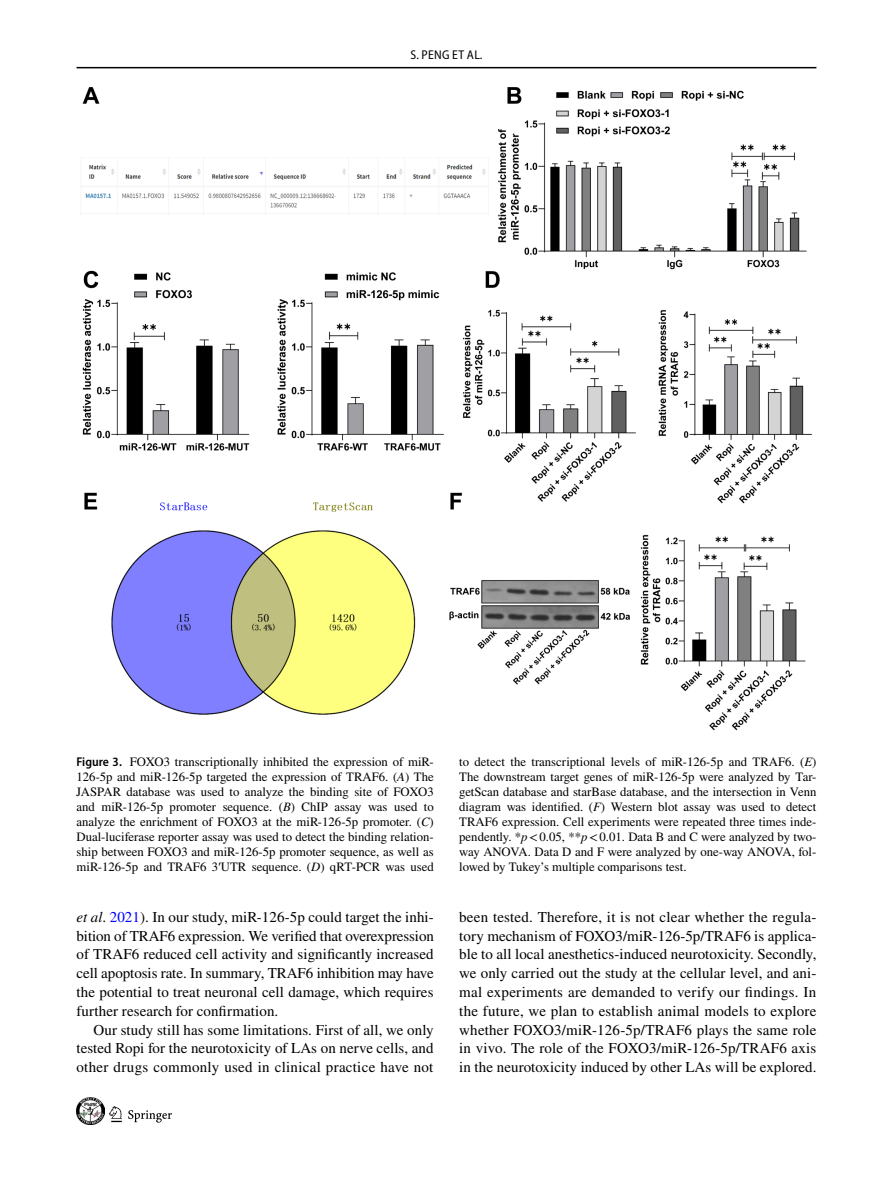
<style>
.page{position:relative;width:893px;height:1187px;background:#fff}
.page>*{position:absolute;margin:0;border:0;box-sizing:border-box;transform-origin:0 0}
.t1{font:15px/18.8px "STIX";letter-spacing:.005em;color:#000;text-align:justify}
.t2{font:12.75px/15px "STIX";color:#000;text-align:justify}
.t3{font:semi-condensed 12.75px "Myriad Pro";color:#000}
.s1{font-family:"Myriad Pro";font-weight:600;font-stretch:semi-condensed}
.s2{font-style:italic}
.s3{font-family:"Times New Roman"}
.s4{color:#00f}
</style>
<div class="page">
<hr style="left:77px;top:67px;width:739px;height:1px;background:#000">
<svg style="left:109px;top:1106px;width:13px;height:15px"></svg>
<svg style="left:128px;top:1110px;width:44px;height:12px"></svg>
<img style="left:77px;top:1097px;width:27px;height:27px">
<img style="left:81px;top:87px;width:731px;height:643px">
<p class="t3" style="left:411px;top:48px;width:74px">S. PENG ET AL.</p>
<p class="t2" style="left:77px;top:755px;width:359px"><span class="s1">Figure 3.</span> FOXO3 transcriptionally inhibited the expression of miR-126-5p and miR-126-5p targeted the expression of TRAF6. (<span class="s2">A</span>) The JASPAR database was used to analyze the binding site of FOXO3 and miR-126-5p promoter sequence. (<span class="s2">B</span>) ChIP assay was used to analyze the enrichment of FOXO3 at the miR-126-5p promoter. (<span class="s2">C</span>)<br>Dual-luciferase reporter assay was used to detect the binding relation&shy;ship between FOXO3 and miR-126-5p promoter sequence, as well as miR-126-5p and TRAF6 3<span class="s3">′</span>UTR sequence. (<span class="s2">D</span>) qRT-PCR was used</p>
<p class="t2" style="left:459px;top:755px;width:359px">to detect the transcriptional levels of miR-126-5p and TRAF6. (<span class="s2">E</span>)<br>The downstream target genes of miR-126-5p were analyzed by Tar&shy;getScan database and starBase database, and the intersection in Venn diagram was identified. (<span class="s2">F</span>) Western blot assay was used to detect TRAF6 expression. Cell experiments were repeated three times inde&shy;pendently. *<span class="s2">p</span>&lt;0.05, **<span class="s2">p</span>&lt;0.01. Data B and C were analyzed by two&shy;way ANOVA. Data D and F were analyzed by one-way ANOVA, fol&shy;lowed by Tukey’s multiple comparisons test.</p>
<p class="t1" style="left:77px;top:908px;width:359px"><span class="s2">et al</span>. <span class="s4">2021</span>). In our study, miR-126-5p could target the inhi&shy;bition of TRAF6 expression. We verified that overexpression of TRAF6 reduced cell activity and significantly increased cell apoptosis rate. In summary, TRAF6 inhibition may have the potential to treat neuronal cell damage, which requires further research for confirmation.</p>
<p class="t1" style="left:77px;top:1021px;width:359px;text-indent:17px">Our study still has some limitations. First of all, we only tested Ropi for the neurotoxicity of LAs on nerve cells, and other drugs commonly used in clinical practice have not</p>
<p class="t1" style="left:459px;top:908px;width:359px">been tested. Therefore, it is not clear whether the regula&shy;tory mechanism of FOXO3/miR-126-5p/TRAF6 is applica&shy;ble to all local anesthetics-induced neurotoxicity. Secondly, we only carried out the study at the cellular level, and ani&shy;mal experiments are demanded to verify our findings. In the future, we plan to establish animal models to explore whether FOXO3/miR-126-5p/TRAF6 plays the same role in vivo. The role of the FOXO3/miR-126-5p/TRAF6 axis in the neurotoxicity induced by other LAs will be explored.</p>
</div>
